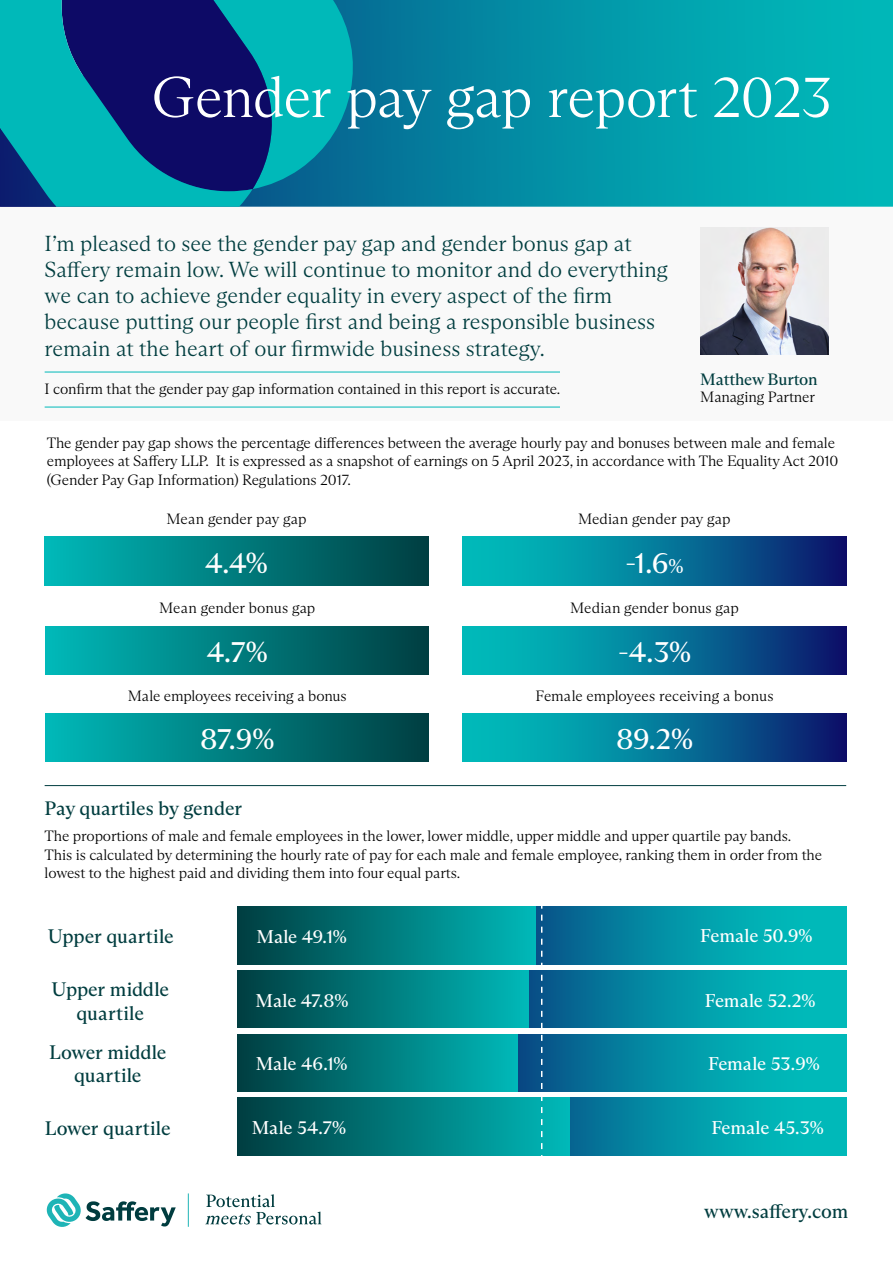
<style>
.page{position:relative;width:893px;height:1263px;background:#fff}
.page>*{position:absolute;margin:0;border:0;box-sizing:border-box;transform-origin:0 0}
.t1{font:300 57.6px "ABC Arizona Text";letter-spacing:-.02em;color:#fff}
.t2{font:29.25px "ABC Arizona Text";color:#fff}
.t3{font:300 21.9px/26.2px "ABC Arizona Text";color:#003d3f}
.t4{font:19.65px/23.5px "ABC Arizona Text";color:#003d3f;text-align:center}
.t5{font:19.5px "ABC Arizona Text";color:#003d3f}
.t6{font:18.6px "ABC Arizona Text";letter-spacing:-.005em;color:#fff}
.t7{font:16.5px "ABC Arizona Text";letter-spacing:-.01em;color:#003d3f}
.t8{font:300 15px/18.8px "ABC Arizona Text";letter-spacing:-.01em;color:#000}
.s1{font-size:19.95px}
</style>
<div class="page">
<div style="left:0;top:175px;width:893px;height:246px;background:#f9f9f9"></div>
<svg style="left:369px;top:0;width:524px;height:207px;background:#029aaa"></svg>
<svg style="left:253px;top:0;width:116px;height:207px;background:#0390a5"></svg>
<svg style="left:0;top:0;width:253px;height:207px;background:#07578a"></svg>
<svg style="left:47px;top:1193px;width:129px;height:34px"></svg>
<hr style="left:188px;top:1193px;width:1px;height:34px;background:#1eb4b6">
<svg style="left:205px;top:1194px;width:117px;height:30px"></svg>
<hr style="left:45px;top:372px;width:515px;height:1px;background:#00b9b9">
<hr style="left:45px;top:407px;width:515px;height:1px;background:#00b9b9">
<img style="left:700px;top:227px;width:128px;height:128px">
<div style="left:45px;top:537px;width:383px;height:48px;background:linear-gradient(to right,#00b9b9,#003e41)"></div>
<svg style="left:462px;top:537px;width:384px;height:48px;background:#047599"></svg>
<div style="left:46px;top:626px;width:383px;height:48px;background:linear-gradient(to right,#00b9b9,#003e41)"></div>
<svg style="left:463px;top:626px;width:383px;height:48px;background:#057598"></svg>
<div style="left:46px;top:713px;width:383px;height:49px;background:linear-gradient(to right,#00b9b9,#003e41)"></div>
<svg style="left:463px;top:713px;width:383px;height:49px;background:#057598"></svg>
<hr style="left:45px;top:785px;width:801px;height:1px;background:#003d40">
<div style="left:237px;top:1098px;width:333px;height:58px;background:linear-gradient(to right,#003e41,#00b9b9)"></div>
<div style="left:570px;top:1098px;width:276px;height:58px;background:linear-gradient(to right,#066f96,#00c8c0)"></div>
<div style="left:237px;top:1034px;width:281px;height:58px;background:linear-gradient(to right,#003e41,#00b9b9)"></div>
<svg style="left:518px;top:1034px;width:328px;height:58px;background:#0390a5"></svg>
<svg style="left:528px;top:970px;width:318px;height:58px;background:#0293a7"></svg>
<div style="left:237px;top:970px;width:291px;height:58px;background:linear-gradient(to right,#003e41,#00b9b9)"></div>
<div style="left:237px;top:906px;width:299px;height:58px;background:linear-gradient(to right,#003e41,#00b9b9)"></div>
<svg style="left:536px;top:906px;width:310px;height:58px;background:#0294a7"></svg>
<svg style="left:541px;top:906px;width:1px;height:250px"></svg>
<h1 class="t1" style="left:152px;top:65px;width:682px">Gender pay gap report 2023</h1>
<p class="t3" style="left:45px;top:230px;width:625px">I’m pleased to see the gender pay gap and gender bonus gap at Saffery remain low. We will continue to monitor and do everything we can to achieve gender equality in every aspect of the firm because putting our people first and being a responsible business remain at the heart of our firmwide business strategy.</p>
<p class="t8" style="left:45px;top:380px;width:517px">I confirm that the gender pay gap information contained in this report is accurate.</p>
<p class="t7" style="left:700px;top:370px;width:119px">Matthew Burton</p>
<p class="t8" style="left:700px;top:388px;width:116px">Managing Partner</p>
<p class="t8" style="left:47px;top:433px;width:793px">The gender pay gap shows the percentage differences between the average hourly pay and bonuses between male and female employees at Saffery LLP. It is expressed as a snapshot of earnings on 5 April 2023, in accordance with The Equality Act 2010 (Gender Pay Gap Information) Regulations 2017.</p>
<p class="t8" style="left:167px;top:510px;width:141px">Mean gender pay gap</p>
<h2 class="t2" style="left:205px;top:546px;width:64px">4.4%</h2>
<p class="t8" style="left:159px;top:599px;width:158px">Mean gender bonus gap</p>
<h2 class="t2" style="left:207px;top:635px;width:62px">4.7%</h2>
<p class="t8" style="left:128px;top:686px;width:221px">Male employees receiving a bonus</p>
<h2 class="t2" style="left:200px;top:722px;width:76px">87.9%</h2>
<p class="t8" style="left:578px;top:510px;width:154px">Median gender pay gap</p>
<h2 class="t2" style="left:625px;top:546px;width:60px">-1.6<span class="s1">%</span></h2>
<p class="t8" style="left:570px;top:599px;width:170px">Median gender bonus gap</p>
<h2 class="t2" style="left:618px;top:635px;width:75px">-4.3%</h2>
<p class="t8" style="left:536px;top:686px;width:239px">Female employees receiving a bonus</p>
<h2 class="t2" style="left:616px;top:722px;width:79px">89.2%</h2>
<h3 class="t5" style="left:45px;top:797px;width:199px">Pay quartiles by gender</h3>
<p class="t8" style="left:45px;top:826px;width:779px">The proportions of male and female employees in the lower, lower middle, upper middle and upper quartile pay bands.<br>This is calculated by determining the hourly rate of pay for each male and female employee, ranking them in order from the lowest to the highest paid and dividing them into four equal parts.</p>
<h3 class="t4" style="left:48px;top:925px;width:127px">Upper quartile</h3>
<p class="t6" style="left:700px;top:925px;width:114px">Female 50.9%</p>
<p class="t6" style="left:256px;top:926px;width:92px">Male 49.1%</p>
<h3 class="t4" style="left:51px;top:978px;width:119px">Upper middle quartile</h3>
<h3 class="t4" style="left:49px;top:1041px;width:119px">Lower middle quartile</h3>
<h3 class="t4" style="left:45px;top:1116px;width:127px">Lower quartile</h3>
<p class="t6" style="left:256px;top:990px;width:94px">Male 47.8%</p>
<p class="t6" style="left:256px;top:1053px;width:93px">Male 46.1%</p>
<p class="t6" style="left:252px;top:1117px;width:96px">Male 54.7%</p>
<p class="t6" style="left:705px;top:990px;width:112px">Female 52.2%</p>
<p class="t6" style="left:708px;top:1053px;width:113px">Female 53.9%</p>
<p class="t6" style="left:711px;top:1117px;width:114px">Female 45.3%</p>
<h3 class="t5" style="left:704px;top:1200px;width:146px">www.saffery.com</h3>
</div>
